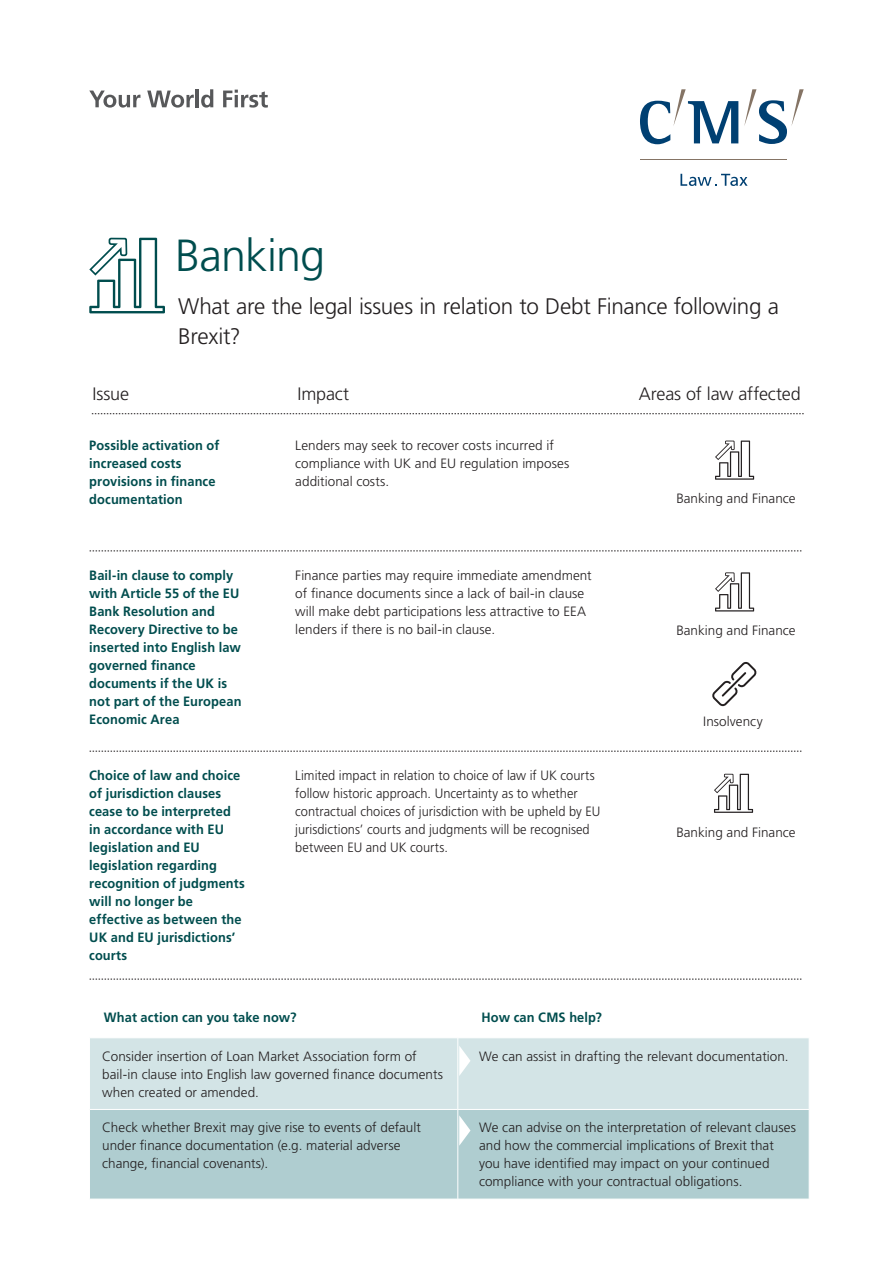
<style>
.page{position:relative;width:893px;height:1263px;background:#fff}
.page>*{position:absolute;margin:0;border:0;box-sizing:border-box;transform-origin:0 0}
.Head_4___30_36pt___L{font:300 45px "Frutiger LT Pro";letter-spacing:-.02em;color:#004d4e}
.Intro_3___15_20pt{font:300 22.5px/30px "Frutiger LT Pro";letter-spacing:-.015em;color:#231f20}
.Intro_2___13_18pt{font:300 18px "Frutiger LT Pro";letter-spacing:-.01em;color:#231f20}
.Copy___9_12pt___Ligh{font:300 13.5px/18px "Frutiger LT Pro";color:#231f20}
._4_1__Copy_text__8_5{font:700 13.5px/18px "Frutiger LT Pro";letter-spacing:.01em;color:#004d4e;scale:.95 1}
.Copy___9_12pt___Ligh-2{font:300 13.5px/18px "Frutiger LT Pro";color:#231f20;scale:.95 1}
._4_1__Copy_text__8_5-2{font:300 13.5px "Frutiger LT Pro";color:#231f20}
</style>
<div class="page">
<svg style="left:92px;top:413px;width:712px;height:1px"></svg>
<div style="left:90px;top:1038px;width:719px;height:71px;background:#d3e4e6"></div>
<div style="left:90px;top:1110px;width:719px;height:89px;background:#afcdd0"></div>
<hr style="left:458px;top:1038px;width:1px;height:71px;background:#fff">
<hr style="left:458px;top:1109px;width:1px;height:90px;background:#fff">
<svg style="left:459px;top:1115px;width:11px;height:31px"></svg>
<svg style="left:459px;top:1045px;width:11px;height:31px"></svg>
<svg style="left:89px;top:551px;width:712px;height:1px"></svg>
<svg style="left:89px;top:751px;width:712px;height:1px"></svg>
<svg style="left:89px;top:979px;width:712px;height:1px"></svg>
<svg style="left:89px;top:238px;width:76px;height:75px"></svg>
<svg style="left:715px;top:441px;width:39px;height:39px"></svg>
<svg style="left:715px;top:572px;width:39px;height:39px"></svg>
<svg style="left:714px;top:774px;width:39px;height:39px"></svg>
<svg style="left:712px;top:662px;width:45px;height:44px"></svg>
<svg style="left:89px;top:91px;width:51px;height:17px"></svg>
<svg style="left:147px;top:91px;width:47px;height:17px"></svg>
<hr style="left:196px;top:89px;width:3px;height:18px;background:#57585a">
<svg style="left:201px;top:89px;width:12px;height:19px"></svg>
<svg style="left:223px;top:90px;width:45px;height:18px"></svg>
<hr style="left:640px;top:159px;width:147px;height:1px;background:#857465">
<svg style="left:680px;top:174px;width:68px;height:12px"></svg>
<svg style="left:640px;top:89px;width:98px;height:55px"></svg>
<svg style="left:744px;top:89px;width:60px;height:55px"></svg>
<p class="Head_4___30_36pt___L" style="left:175px;top:229px;width:152px">Banking</p>
<p class="Intro_3___15_20pt" style="left:178px;top:291px;width:602px">What are the legal issues in relation to Debt Finance following a<br>Brexit?</p>
<p class="Intro_2___13_18pt" style="left:92px;top:383px;width:38px">Issue</p>
<p class="Intro_2___13_18pt" style="left:297px;top:383px;width:53px">Impact</p>
<p class="Intro_2___13_18pt" style="left:639px;top:383px;width:163px">Areas of law affected</p>
<p class="_4_1__Copy_text__8_5" style="left:89px;top:436px;width:139px">Possible activation of increased costs provisions in finance documentation</p>
<p class="_4_1__Copy_text__8_5" style="left:89px;top:566px;width:162px">Bail-in clause to comply with Article 55 of the EU<br>Bank Resolution and<br>Recovery Directive to be inserted into English law governed finance documents if the UK is not part of the European<br>Economic Area</p>
<p class="_4_1__Copy_text__8_5" style="left:89px;top:766px;width:165px">Choice of law and choice of jurisdiction clauses cease to be interpreted in accordance with EU legislation and EU legislation regarding recognition of judgments will no longer be effective as between the<br>UK and EU jurisdictions’ courts</p>
<p class="Copy___9_12pt___Ligh" style="left:295px;top:436px;width:275px">Lenders may seek to recover costs incurred if compliance with UK and EU regulation imposes additional costs.</p>
<p class="Copy___9_12pt___Ligh" style="left:295px;top:566px;width:298px">Finance parties may require immediate amendment of finance documents since a lack of bail-in clause will make debt participations less attractive to EEA lenders if there is no bail-in clause.</p>
<p class="Copy___9_12pt___Ligh-2" style="left:295px;top:766px;width:323px">Limited impact in relation to choice of law if UK courts follow historic approach. Uncertainty as to whether contractual choices of jurisdiction with be upheld by EU jurisdictions’ courts and judgments will be recognised between EU and UK courts.</p>
<p class="_4_1__Copy_text__8_5-2" style="left:676px;top:491px;width:121px">Banking and Finance</p>
<p class="_4_1__Copy_text__8_5-2" style="left:676px;top:623px;width:121px">Banking and Finance</p>
<p class="_4_1__Copy_text__8_5-2" style="left:703px;top:714px;width:61px">Insolvency</p>
<p class="_4_1__Copy_text__8_5-2" style="left:676px;top:824px;width:121px">Banking and Finance</p>
<p class="_4_1__Copy_text__8_5" style="left:104px;top:1008px;width:204px">What action can you take now?</p>
<p class="_4_1__Copy_text__8_5" style="left:482px;top:1008px;width:128px">How can CMS help?</p>
<p class="Copy___9_12pt___Ligh" style="left:102px;top:1047px;width:342px">Consider insertion of Loan Market Association form of bail-in clause into English law governed finance documents when created or amended.</p>
<p class="Copy___9_12pt___Ligh" style="left:479px;top:1047px;width:311px">We can assist in drafting the relevant documentation.</p>
<p class="Copy___9_12pt___Ligh" style="left:102px;top:1119px;width:320px">Check whether Brexit may give rise to events of default under finance documentation (e.g. material adverse change, financial covenants).</p>
<p class="Copy___9_12pt___Ligh" style="left:479px;top:1119px;width:318px">We can advise on the interpretation of relevant clauses and how the commercial implications of Brexit that you have identified may impact on your continued compliance with your contractual obligations.</p>
</div>
